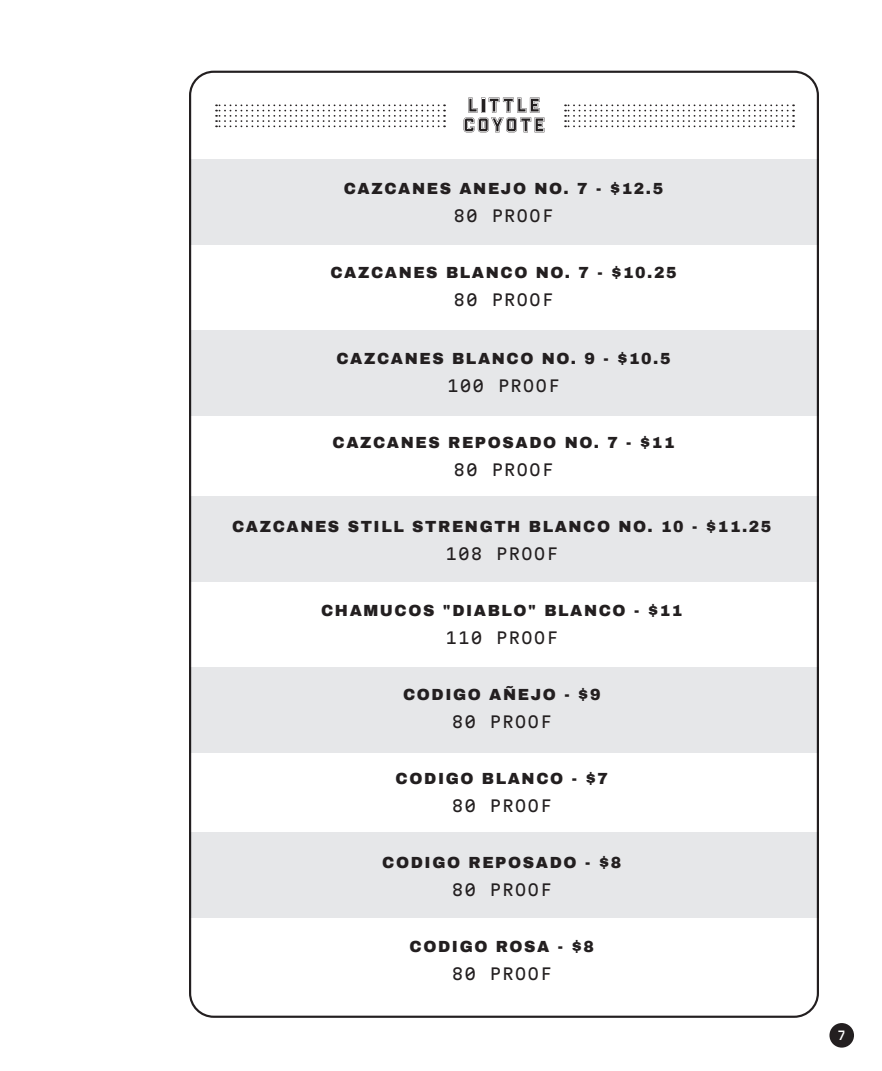
<style>
.page{position:relative;width:882px;height:1071px;background:#fff}
.page>*{position:absolute;margin:0;border:0;box-sizing:border-box;transform-origin:0 0}
.t1{font:900 15.75px "Archivo";letter-spacing:.1em;color:#231f20}
.t2{font:15.75px "Martian Mono";letter-spacing:.1em;color:#231f20}
.t3{font:500 11.72px "Martian Mono";color:#fff}
</style>
<div class="page">
<div style="left:190px;top:159px;width:629px;height:85px;background:#e6e7e9"></div>
<div style="left:190px;top:496px;width:629px;height:86px;background:#e6e7e9"></div>
<div style="left:190px;top:330px;width:629px;height:86px;background:#e6e7e9"></div>
<div style="left:190px;top:668px;width:629px;height:85px;background:#e6e7e9"></div>
<div style="left:190px;top:832px;width:629px;height:86px;background:#e6e7e9"></div>
<div style="left:829px;top:1023px;width:25px;height:25px;background:#231f20;border-radius:50%"></div>
<svg style="left:464px;top:98px;width:80px;height:34px"></svg>
<svg style="left:565px;top:104px;width:229px;height:23px"></svg>
<svg style="left:216px;top:104px;width:229px;height:23px"></svg>
<p class="t1" style="left:344px;top:179px;width:321px">CAZCANES ANEJO NO. 7 - $12.5</p>
<p class="t2" style="left:454px;top:205px;width:101px">80 PROOF</p>
<p class="t1" style="left:330px;top:263px;width:348px">CAZCANES BLANCO NO. 7 - $10.25</p>
<p class="t2" style="left:454px;top:289px;width:101px">80 PROOF</p>
<p class="t1" style="left:336px;top:349px;width:336px">CAZCANES BLANCO NO. 9 - $10.5</p>
<p class="t2" style="left:448px;top:375px;width:113px">100 PROOF</p>
<p class="t1" style="left:333px;top:433px;width:344px">CAZCANES REPOSADO NO. 7 - $11</p>
<p class="t2" style="left:454px;top:459px;width:101px">80 PROOF</p>
<p class="t1" style="left:232px;top:517px;width:541px">CAZCANES STILL STRENGTH BLANCO NO. 10 - $11.25</p>
<p class="t2" style="left:446px;top:543px;width:113px">108 PROOF</p>
<p class="t1" style="left:321px;top:601px;width:363px">CHAMUCOS "DIABLO" BLANCO - $11</p>
<p class="t2" style="left:446px;top:627px;width:113px">110 PROOF</p>
<p class="t1" style="left:403px;top:685px;width:199px">CODIGO AÑEJO - $9</p>
<p class="t2" style="left:452px;top:711px;width:101px">80 PROOF</p>
<p class="t1" style="left:396px;top:769px;width:214px">CODIGO BLANCO - $7</p>
<p class="t2" style="left:452px;top:795px;width:101px">80 PROOF</p>
<p class="t1" style="left:382px;top:853px;width:241px">CODIGO REPOSADO - $8</p>
<p class="t2" style="left:452px;top:879px;width:101px">80 PROOF</p>
<p class="t1" style="left:410px;top:937px;width:186px">CODIGO ROSA - $8</p>
<p class="t2" style="left:452px;top:963px;width:101px">80 PROOF</p>
<p class="t3" style="left:838px;top:1027px;width:10px">7</p>
</div>
